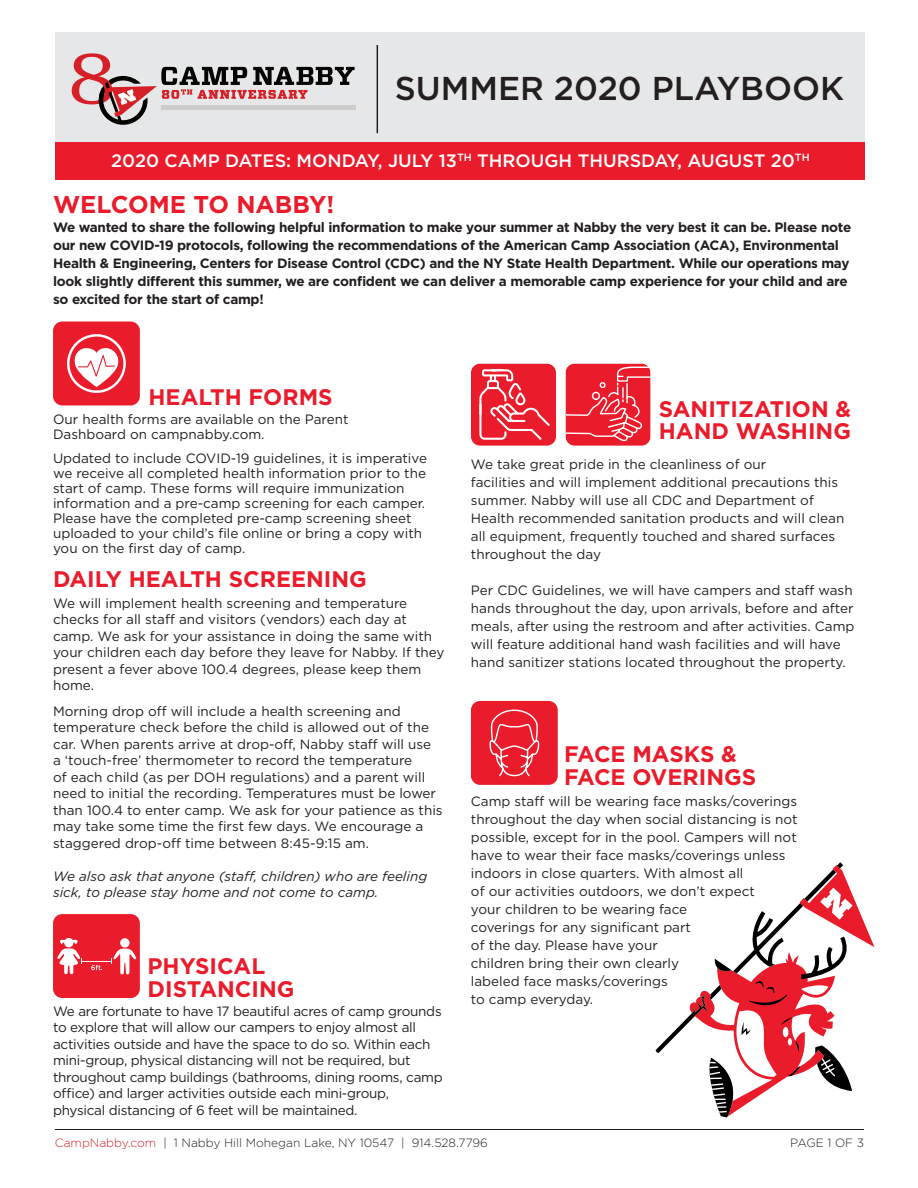
<style>
.page{position:relative;width:918px;height:1188px;background:#fff}
.page>*{position:absolute;margin:0;border:0;box-sizing:border-box;transform-origin:0 0}
.t1{font:500 33px "Gotham";color:#231f20}
.t2{font:700 24.3px "Gotham";color:#ea1c2b}
.t3{font:700 22.5px/22.5px "Gotham";color:#ea1c2b}
.t4{font:500 18px "Gotham";color:#fff}
.t5{font:13.5px/18px "Gotham";color:#231f20}
.t6{font:700 13.5px/18px "Gotham";letter-spacing:-.02em;color:#231f20}
.t7{font:13.5px/16.5px "Gotham";letter-spacing:-.02em;color:#231f20}
.t8{font:italic 13.5px/16.5px "Gotham";color:#231f20}
.t9{font:300 12px "Gotham";color:#231f20}
.s1{color:#d52027}
</style>
<div class="page">
<div style="left:55px;top:32px;width:810px;height:110px;background:#e6e7e9"></div>
<hr style="left:377px;top:45px;width:1px;height:88px;background:#231f20">
<div style="left:55px;top:142px;width:810px;height:38px;background:#ea1c2b"></div>
<svg style="left:566px;top:364px;width:85px;height:82px;background:#ec3946"></svg>
<svg style="left:471px;top:364px;width:85px;height:82px;background:#ed3d4a"></svg>
<div style="left:471px;top:701px;width:87px;height:84px;background:#ea1c2b;border-radius:9px"></div>
<svg style="left:489px;top:709px;width:51px;height:68px"></svg>
<svg style="left:656px;top:862px;width:219px;height:256px"></svg>
<hr style="left:161px;top:106px;width:195px;height:4px;background:#ceccca">
<svg style="left:72px;top:53px;width:283px;height:72px"></svg>
<div style="left:53px;top:322px;width:87px;height:83px;background:#ea1c2b;border-radius:9px"></div>
<svg style="left:67px;top:334px;width:59px;height:59px"></svg>
<div style="left:53px;top:914px;width:87px;height:84px;background:#ea1c2b;border-radius:9px"></div>
<svg style="left:120px;top:938px;width:10px;height:10px"></svg>
<hr style="left:82px;top:961px;width:30px;height:1px;background:#fff">
<svg style="left:57px;top:938px;width:25px;height:36px"></svg>
<svg style="left:111px;top:949px;width:25px;height:26px"></svg>
<svg style="left:91px;top:965px;width:11px;height:5px"></svg>
<hr style="left:55px;top:1129px;width:809px;height:1px;background:#231f20">
<h1 class="t1" style="left:395px;top:66px;width:451px">SUMMER 2020 PLAYBOOK</h1>
<h3 class="t4" style="left:111px;top:149px;width:700px">2020 CAMP DATES: MONDAY, JULY 13<sup>TH</sup> THROUGH THURSDAY, AUGUST 20<sup>TH</sup></h3>
<h2 class="t2" style="left:53px;top:189px;width:283px">WELCOME TO NABBY!</h2>
<p class="t6" style="left:53px;top:219px;width:800px">We wanted to share the following helpful information to make your summer at Nabby the very best it can be. Please note our new COVID-19 protocols, following the recommendations of the American Camp Association (ACA), Environmental Health &amp; Engineering, Centers for Disease Control (CDC) and the NY State Health Department. While our operations may look slightly different this summer, we are confident we can deliver a memorable camp experience for your child and are so excited for the start of camp!</p>
<h3 class="t3" style="left:148px;top:386px;width:186px">HEALTH FORMS</h3>
<h3 class="t3" style="left:659px;top:397px;width:194px">SANITIZATION &amp;<br>HAND WASHING</h3>
<p class="t5" style="left:53px;top:412px;width:297px;line-height:15px">Our health forms are available on the Parent<br>Dashboard on campnabby.com.</p>
<p class="t5" style="left:53px;top:451px;width:375px;line-height:15px">Updated to include COVID-19 guidelines, it is imperative we receive all completed health information prior to the start of camp. These forms will require immunization information and a pre-camp screening for each camper.<br>Please have the completed pre-camp screening sheet uploaded to your child’s file online or bring a copy with you on the first day of camp.</p>
<p class="t5" style="left:471px;top:455px;width:375px">We take great pride in the cleanliness of our<br>facilities and will implement additional precautions this summer. Nabby will use all CDC and Department of Health recommended sanitation products and will clean all equipment, frequently touched and shared surfaces throughout the day</p>
<p class="t5" style="left:471px;top:581px;width:385px">Per CDC Guidelines, we will have campers and staff wash hands throughout the day, upon arrivals, before and after meals, after using the restroom and after activities. Camp will feature additional hand wash facilities and will have hand sanitizer stations located throughout the property.</p>
<h3 class="t3" style="left:53px;top:568px;width:315px">DAILY HEALTH SCREENING</h3>
<p class="t5" style="left:53px;top:595px;width:393px;line-height:16.5px">We will implement health screening and temperature checks for all staff and visitors (vendors) each day at camp. We ask for your assistance in doing the same with your children each day before they leave for Nabby. If they present a fever above 100.4 degrees, please keep them home.</p>
<p class="t5" style="left:53px;top:703px;width:391px;line-height:16.5px">Morning drop off will include a health screening and temperature check before the child is allowed out of the car. When parents arrive at drop-off, Nabby staff will use<br>a ‘touch-free’ thermometer to record the temperature<br>of each child (as per DOH regulations) and a parent will need to initial the recording. Temperatures must be lower than 100.4 to enter camp. We ask for your patience as this may take some time the first few days. We encourage a staggered drop-off time between 8:45-9:15 am.</p>
<p class="t8" style="left:53px;top:867px;width:376px">We also ask that anyone (staff, children) who are feeling sick, to please stay home and not come to camp.</p>
<h3 class="t3" style="left:564px;top:743px;width:193px">FACE MASKS &amp;<br>FACE OVERINGS</h3>
<p class="t5" style="left:471px;top:792px;width:328px">Camp staff will be wearing face masks/coverings throughout the day when social distancing is not possible, except for in the pool. Campers will not have to wear their face masks/coverings unless indoors in close quarters. With almost all<br>of our activities outdoors, we don’t expect<br>your children to be wearing face<br>coverings for any significant part<br>of the day. Please have your<br>children bring their own clearly<br>labeled face masks/coverings<br>to camp everyday.</p>
<h3 class="t3" style="left:148px;top:955px;width:148px">PHYSICAL<br>DISTANCING</h3>
<p class="t7" style="left:53px;top:1003px;width:391px">We are fortunate to have 17 beautiful acres of camp grounds to explore that will allow our campers to enjoy almost all activities outside and have the space to do so. Within each mini-group, physical distancing will not be required, but throughout camp buildings (bathrooms, dining rooms, camp office) and larger activities outside each mini-group, physical distancing of 6 feet will be maintained.</p>
<p class="t9" style="left:55px;top:1135px;width:435px"><span class="s1">CampNabby.com</span> | 1 Nabby Hill Mohegan Lake, NY 10547 | 914.528.7796</p>
<p class="t9" style="left:790px;top:1135px;width:75px">PAGE 1 OF 3</p>
</div>
